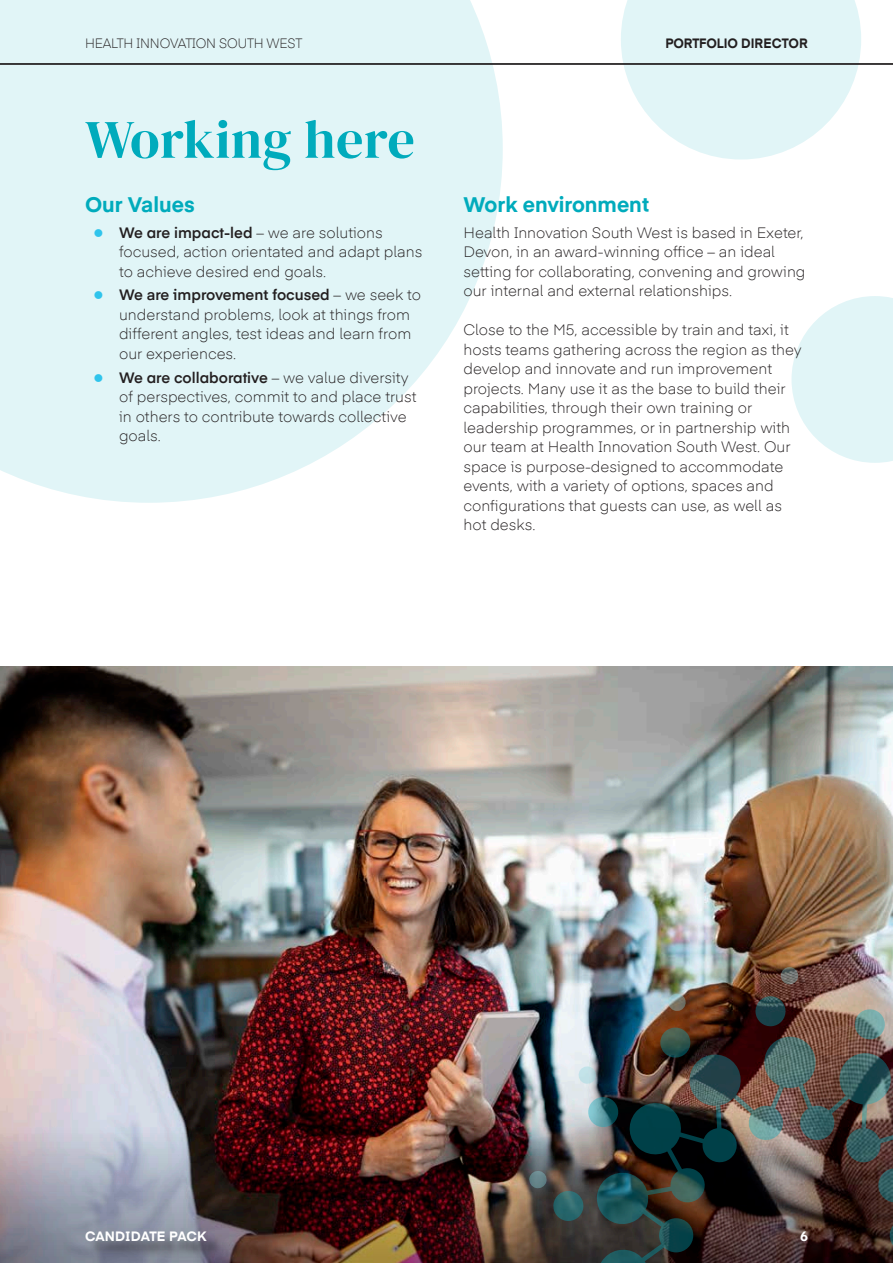
<style>
.page{position:relative;width:893px;height:1263px;background:#fff}
.page>*{position:absolute;margin:0;border:0;box-sizing:border-box;transform-origin:0 0}
.t1{font:54px "DM Serif Display";letter-spacing:.01em;color:#00abbc}
.t2{font:700 21px "Eina 01";color:#00abbc}
.t3{font:300 15px/19.5px "Eina 04";color:#231f20}
.t4{font:600 15px "Eina 03";color:#231f20}
.t5{font:300 13.5px "Eina 04";letter-spacing:-.01em;color:#231f20;scale:.95 1}
.t6{font:700 13.5px "Eina 01";letter-spacing:-.01em;color:#231f20;scale:.95 1}
.t7{font:700 13.5px "Eina 04";letter-spacing:.01em;color:#fff}
.t8{font:700 13.5px "Eina 01";color:#fff}
.s1{color:#2fc4ec}
.s2{font-family:"Eina 04";font-weight:300}
.s3{font-weight:600}
</style>
<div class="page">
<svg style="left:0;top:0;width:503px;height:503px;fill:#e1f5f7"></svg>
<svg style="left:621px;top:0;width:240px;height:160px"></svg>
<svg style="left:791px;top:296px;width:102px;height:167px"></svg>
<hr style="left:0;top:64px;width:893px;height:1px;background:#231f20">
<img style="left:0;top:667px;width:893px;height:596px">
<svg style="left:612px;top:1087px;width:281px;height:176px"></svg>
<svg style="left:764px;top:1037px;width:52px;height:51px"></svg>
<svg style="left:595px;top:1259px;width:56px;height:4px"></svg>
<svg style="left:659px;top:1218px;width:34px;height:34px"></svg>
<svg style="left:890px;top:1218px;width:3px;height:34px"></svg>
<svg style="left:798px;top:1049px;width:95px;height:156px"></svg>
<svg style="left:781px;top:967px;width:17px;height:17px"></svg>
<img style="left:529px;top:992px;width:257px;height:234px">
<svg style="left:853px;top:991px;width:40px;height:50px"></svg>
<div style="left:88px;top:1233px;width:738px;height:26px;background:#231f20;opacity:.75"></div>
<p class="t5" style="left:85px;top:33px;width:230px">HEALTH INNOVATION SOUTH WEST</p>
<p class="t6" style="left:665px;top:33px;width:151px">PORTFOLIO DIRECTOR</p>
<h1 class="t1" style="left:85px;top:108px;width:331px">Working here</h1>
<h2 class="t2" style="left:85px;top:189px;width:111px">Our Values</h2>
<p class="t4" style="left:94px;top:221px;width:291px"><span class="s1">●</span> We are impact-led <span class="s2">– we are solutions</span></p>
<p class="t3" style="left:119px;top:241px;width:305px">focused, action orientated and adapt plans to achieve desired end goals.</p>
<p class="t3" style="left:119px;top:284px;width:304px;text-indent:-26px"><span class="s1">●</span> <span class="s3">We are improvement focused</span> – we seek to understand problems, look at things from different angles, test ideas and learn from our experiences.</p>
<p class="t4" style="left:94px;top:366px;width:317px"><span class="s1">●</span> We are collaborative <span class="s2">– we value diversity</span></p>
<p class="t3" style="left:119px;top:386px;width:299px">of perspectives, commit to and place trust in others to contribute towards collective goals.</p>
<h2 class="t2" style="left:463px;top:189px;width:187px">Work environment</h2>
<p class="t3" style="left:463px;top:221px;width:343px">Health Innovation South West is based in Exeter, Devon, in an award-winning office – an ideal setting for collaborating, convening and growing our internal and external relationships.</p>
<p class="t3" style="left:463px;top:319px;width:340px">Close to the M5, accessible by train and taxi, it hosts teams gathering across the region as they develop and innovate and run improvement projects. Many use it as the base to build their capabilities, through their own training or leadership programmes, or in partnership with our team at Health Innovation South West. Our space is purpose-designed to accommodate events, with a variety of options, spaces and configurations that guests can use, as well as hot desks.</p>
<p class="t7" style="left:85px;top:1226px;width:123px">CANDIDATE PACK</p>
<p class="t8" style="left:800px;top:1226px;width:9px">6</p>
</div>
